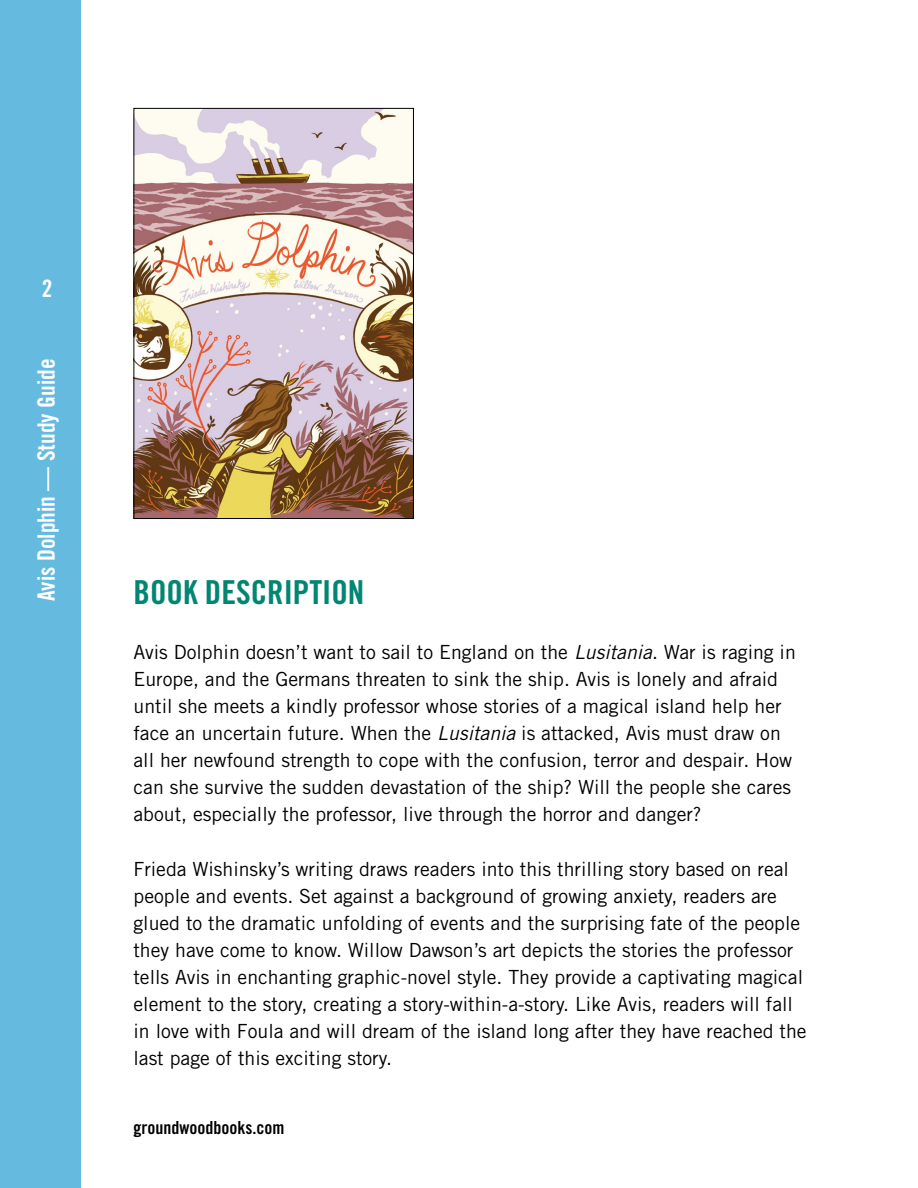
<style>
.page{position:relative;width:918px;height:1188px;background:#fff}
.page>*{position:absolute;margin:0;border:0;box-sizing:border-box;transform-origin:0 0}
.A-head{font:33px "Trade Gothic Bold Cond Twenty";color:#008671}
.t1{font:24px "Trade Gothic Bold Cond Twenty";color:#fff}
.Para{font:19.5px/27px "Trade Gothic";color:#000}
.Para_no_space{font:19.5px/27px "Trade Gothic";color:#000}
.t2{font:18px "Trade Gothic Bold Cond Twenty";color:#000}
.s1{font-style:italic}
</style>
<div class="page">
<div style="left:0;top:0;width:81px;height:1188px;background:#65bbdf"></div>
<img style="left:135px;top:110px;width:277px;height:407px">
<div style="left:133px;top:108px;width:281px;height:411px;border:1px solid #000"></div>
<p class="t1" style="left:42px;top:274px;width:12px">2</p>
<p class="t1" style="left:32px;top:601px;width:244px;rotate:-90deg">Avis Dolphin — Study Guide</p>
<p class="A-head" style="left:134px;top:572px;width:232px">BOOK DESCRIPTION</p>
<p class="Para_no_space" style="left:134px;top:638px;width:664px">Avis Dolphin doesn’t want to sail to England on the <span class="s1">Lusitania</span>. War is raging in Europe, and the Germans threaten to sink the ship. Avis is lonely and afraid until she meets a kindly professor whose stories of a magical island help her face an uncertain future. When the <span class="s1">Lusitania</span> is attacked, Avis must draw on all her newfound strength to cope with the confusion, terror and despair. How can she survive the sudden devastation of the ship? Will the people she cares about, especially the professor, live through the horror and danger?</p>
<p class="Para" style="left:134px;top:856px;width:675px">Frieda Wishinsky’s writing draws readers into this thrilling story based on real people and events. Set against a background of growing anxiety, readers are glued to the dramatic unfolding of events and the surprising fate of the people they have come to know. Willow Dawson’s art depicts the stories the professor tells Avis in enchanting graphic-novel style. They provide a captivating magical element to the story, creating a story-within-a-story. Like Avis, readers will fall in love with Foula and will dream of the island long after they have reached the last page of this exciting story.</p>
<p class="t2" style="left:133px;top:1117px;width:152px">groundwoodbooks.com</p>
</div>
